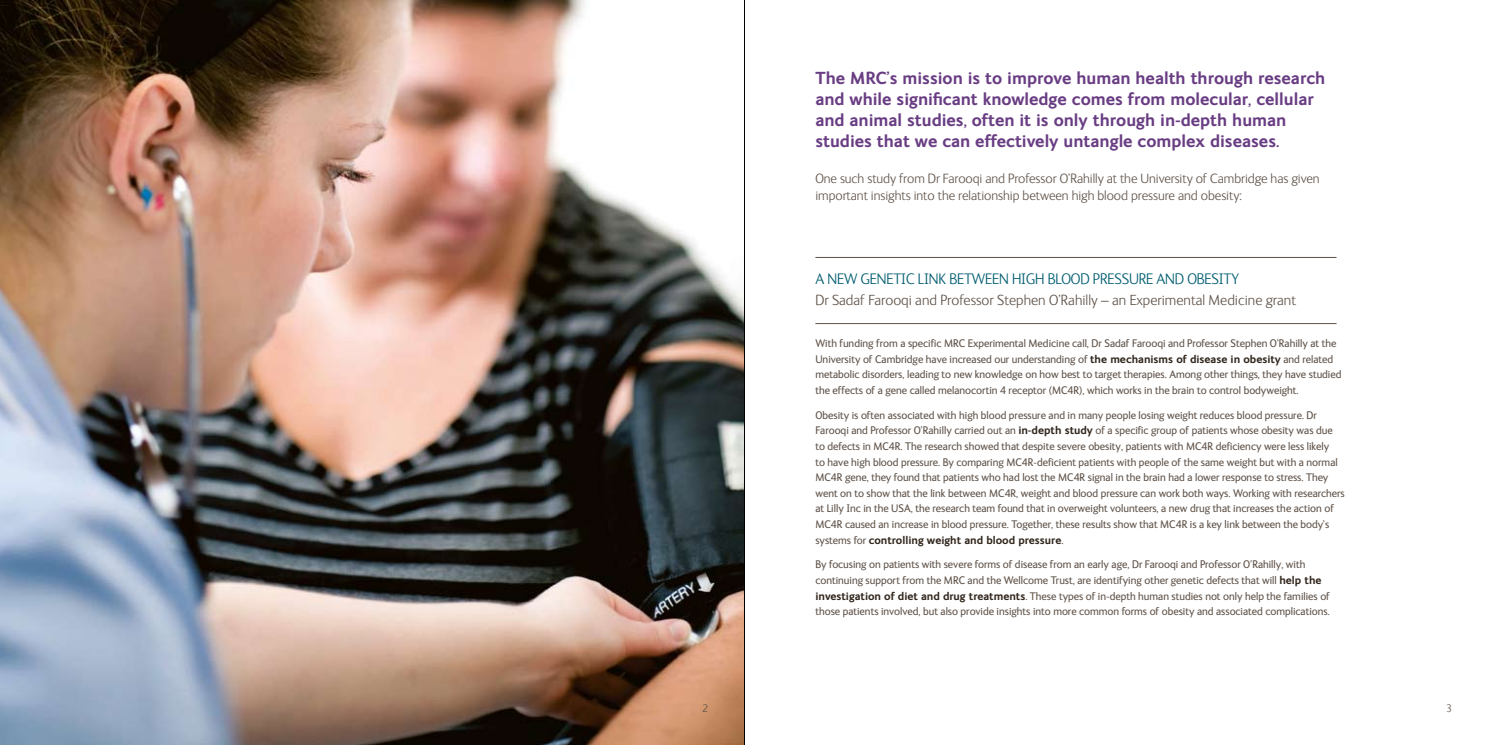
<style>
.page{position:relative;width:1489px;height:745px;background:#fff}
.page>*{position:absolute;margin:0;border:0;box-sizing:border-box;transform-origin:0 0}
.t1{font:700 17.5px/21.2px "FS Ingrid";color:#693d83}
.t2{font:300 15.62px "FS Ingrid";letter-spacing:-.01em;color:#005d70}
.t3{font:300 15px "FS Ingrid";color:#5f5248}
.t4{font:300 13.75px/17.5px "FS Ingrid";letter-spacing:-.005em;color:#5f5248}
.t5{font:11.25px/15.6px "FS Ingrid";color:#5f5248}
.t6{font:300 11.25px "FS Ingrid";color:#5f5248}
.s1{font-weight:700;color:#31261c}
</style>
<div class="page">
<hr style="left:815px;top:323px;width:521px;height:1px;background:#5f5248">
<hr style="left:815px;top:257px;width:521px;height:1px;background:#5f5248">
<img style="left:0;top:0;width:744px;height:744px">
<hr style="left:744px;top:0;width:1px;height:744px;background:#000">
<p class="t1" style="left:815px;top:67px;width:511px">The MRC’s mission is to improve human health through research and while significant knowledge comes from molecular, cellular and animal studies, often it is only through in-depth human studies that we can effectively untangle complex diseases.</p>
<p class="t4" style="left:815px;top:169px;width:505px">One such study from Dr Farooqi and Professor O’Rahilly at the University of Cambridge has given important insights into the relationship between high blood pressure and obesity:</p>
<h2 class="t2" style="left:815px;top:270px;width:425px">A new genetic link between high blood pressure and obesity</h2>
<h3 class="t3" style="left:815px;top:292px;width:482px">Dr Sadaf Farooqi and Professor Stephen O’Rahilly – an Experimental Medicine grant</h3>
<p class="t5" style="left:815px;top:335px;width:527px">With funding from a specific MRC Experimental Medicine call, Dr Sadaf Farooqi and Professor Stephen O’Rahilly at the University of Cambridge have increased our understanding of <span class="s1">the mechanisms of disease in obesity</span> and related metabolic disorders, leading to new knowledge on how best to target therapies. Among other things, they have studied the effects of a gene called melanocortin 4 receptor (MC4R), which works in the brain to control bodyweight.</p>
<p class="t5" style="left:815px;top:407px;width:531px">Obesity is often associated with high blood pressure and in many people losing weight reduces blood pressure. Dr Farooqi and Professor O’Rahilly carried out an <span class="s1">in-depth study</span> of a specific group of patients whose obesity was due to defects in MC4R. The research showed that despite severe obesity, patients with MC4R deficiency were less likely<br>to have high blood pressure. By comparing MC4R-deficient patients with people of the same weight but with a normal MC4R gene, they found that patients who had lost the MC4R signal in the brain had a lower response to stress. They went on to show that the link between MC4R, weight and blood pressure can work both ways. Working with researchers at Lilly Inc in the USA, the research team found that in overweight volunteers, a new drug that increases the action of MC4R caused an increase in blood pressure. Together, these results show that MC4R is a key link between the body’s systems for <span class="s1">controlling weight and blood pressure</span>.</p>
<p class="t5" style="left:815px;top:556px;width:516px">By focusing on patients with severe forms of disease from an early age, Dr Farooqi and Professor O’Rahilly, with continuing support from the MRC and the Wellcome Trust, are identifying other genetic defects that will <span class="s1">help the investigation of diet and drug treatments</span>. These types of in-depth human studies not only help the families of those patients involved, but also provide insights into more common forms of obesity and associated complications.</p>
<p class="t6" style="left:702px;top:702px;width:7px">2</p>
<p class="t6" style="left:1445px;top:702px;width:7px">3</p>
</div>
